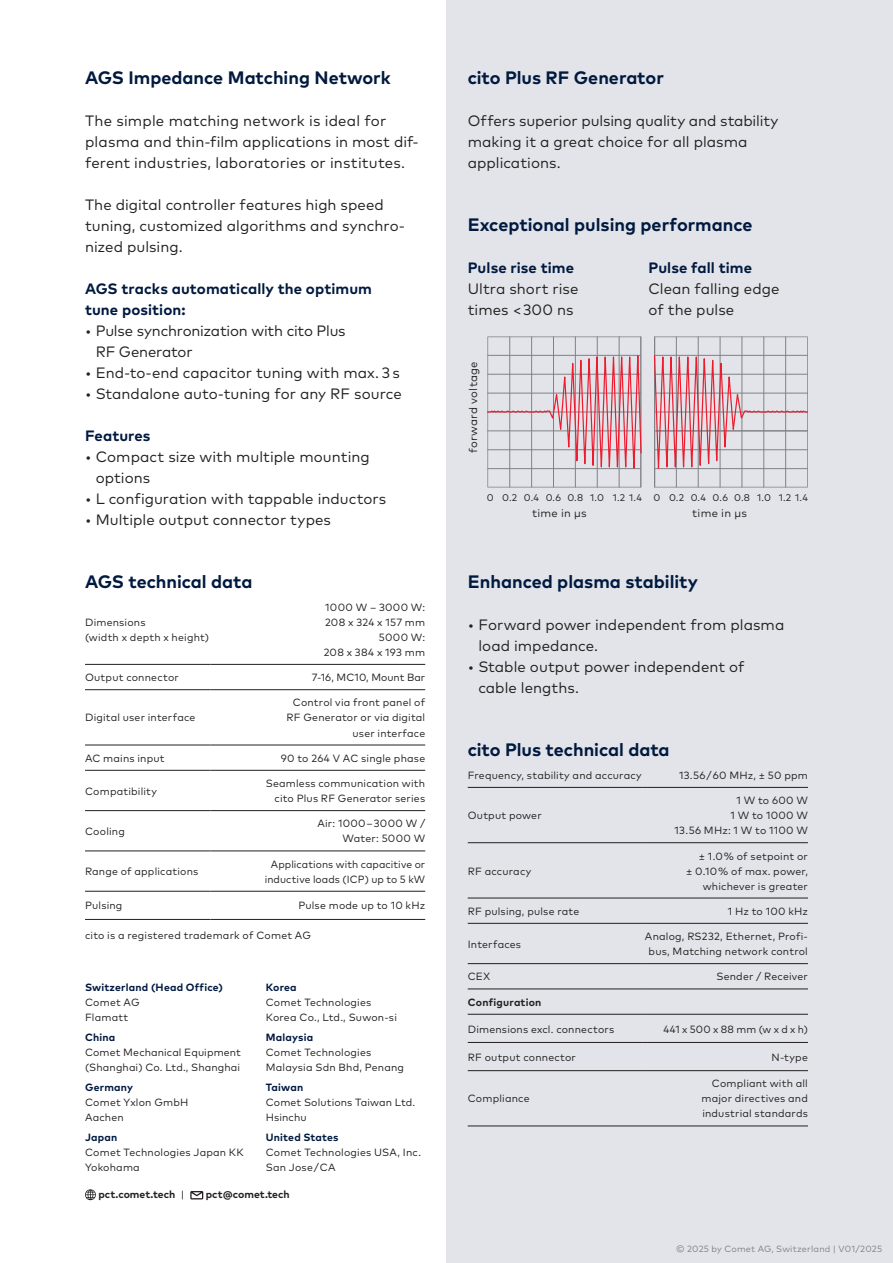
<style>
.page{position:relative;width:893px;height:1263px;background:#fff}
.page>*{position:absolute;margin:0;border:0;box-sizing:border-box;transform-origin:0 0}
.t1{font:700 18px "Mark Pro";color:#00193f}
.t2{font:15px/21px "Mark Pro";letter-spacing:.005em;color:#231f20}
.t3{font:700 15px/21px "Mark Pro";letter-spacing:.005em;color:#00193f}
.t4{font:15px/21px "Mark Pro";letter-spacing:-.015em;color:#231f20}
.t5{font:11.25px "Mark Pro";letter-spacing:.025em;color:#231f20}
.t6{font:10.5px/15px "Mark Pro";letter-spacing:.015em;color:#231f20}
.t7{font:700 10.5px "Mark Pro";letter-spacing:.02em;color:#00193f}
.t8{font:700 10.5px "Mark Pro";color:#231f20}
.t9{font:700 10.5px "Mark Pro";letter-spacing:.02em;color:#231f20}
.t10{font:9.75px "Mark Pro";color:#231f20}
.t11{font:9px "Mark Pro";letter-spacing:.02em;color:#808285}
.s1{font-weight:400}
</style>
<div class="page">
<div style="left:446px;top:0;width:447px;height:1263px;background:#e2e4e9"></div>
<hr style="left:468px;top:787px;width:174px;height:1px;background:#231f20">
<hr style="left:642px;top:787px;width:166px;height:1px;background:#231f20">
<hr style="left:468px;top:842px;width:174px;height:1px;background:#231f20">
<hr style="left:642px;top:842px;width:166px;height:1px;background:#231f20">
<hr style="left:468px;top:898px;width:174px;height:1px;background:#231f20">
<hr style="left:642px;top:898px;width:166px;height:1px;background:#231f20">
<hr style="left:468px;top:923px;width:174px;height:1px;background:#231f20">
<hr style="left:642px;top:923px;width:166px;height:1px;background:#231f20">
<hr style="left:468px;top:963px;width:174px;height:1px;background:#231f20">
<hr style="left:642px;top:963px;width:166px;height:1px;background:#231f20">
<hr style="left:468px;top:988px;width:174px;height:1px;background:#231f20">
<hr style="left:642px;top:988px;width:166px;height:1px;background:#231f20">
<hr style="left:468px;top:1014px;width:174px;height:1px;background:#231f20">
<hr style="left:642px;top:1014px;width:166px;height:1px;background:#231f20">
<hr style="left:468px;top:1042px;width:174px;height:1px;background:#231f20">
<hr style="left:642px;top:1042px;width:166px;height:1px;background:#231f20">
<hr style="left:468px;top:1070px;width:174px;height:1px;background:#231f20">
<hr style="left:642px;top:1070px;width:166px;height:1px;background:#231f20">
<hr style="left:468px;top:1125px;width:174px;height:1px;background:#231f20">
<hr style="left:642px;top:1125px;width:166px;height:1px;background:#231f20">
<svg style="left:487px;top:336px;width:155px;height:152px"></svg>
<svg style="left:653px;top:336px;width:155px;height:152px"></svg>
<hr style="left:85px;top:664px;width:125px;height:1px;background:#231f20">
<hr style="left:210px;top:664px;width:215px;height:1px;background:#231f20">
<hr style="left:85px;top:689px;width:125px;height:1px;background:#231f20">
<hr style="left:210px;top:689px;width:215px;height:1px;background:#231f20">
<hr style="left:85px;top:745px;width:125px;height:1px;background:#231f20">
<hr style="left:210px;top:745px;width:215px;height:1px;background:#231f20">
<hr style="left:85px;top:770px;width:125px;height:1px;background:#231f20">
<hr style="left:210px;top:770px;width:215px;height:1px;background:#231f20">
<hr style="left:85px;top:810px;width:125px;height:1px;background:#231f20">
<hr style="left:210px;top:810px;width:215px;height:1px;background:#231f20">
<hr style="left:85px;top:850px;width:125px;height:1px;background:#231f20">
<hr style="left:210px;top:850px;width:215px;height:1px;background:#231f20">
<hr style="left:85px;top:891px;width:125px;height:1px;background:#231f20">
<hr style="left:210px;top:891px;width:215px;height:1px;background:#231f20">
<hr style="left:85px;top:919px;width:125px;height:1px;background:#231f20">
<hr style="left:210px;top:919px;width:215px;height:1px;background:#231f20">
<svg style="left:85px;top:1189px;width:11px;height:11px"></svg>
<svg style="left:190px;top:1191px;width:13px;height:8px"></svg>
<h1 class="t1" style="left:85px;top:64px;width:307px">AGS Impedance Matching Network</h1>
<h2 class="t2" style="left:85px;top:109px;width:335px">The simple matching network is ideal for plasma and thin-film applications in most dif&shy;ferent industries, laboratories or institutes.</h2>
<h2 class="t2" style="left:85px;top:193px;width:322px">The digital controller features high speed tuning, customized algorithms and synchro&shy;nized pulsing.</h2>
<h2 class="t3" style="left:85px;top:277px;width:289px">AGS tracks automatically the optimum tune position:</h2>
<h2 class="t4" style="left:96px;top:319px;width:251px;text-indent:-11px">• Pulse synchronization with cito Plus<br>RF Generator</h2>
<h2 class="t2" style="left:85px;top:361px;width:316px">• End-to-end capacitor tuning with max. 3 s</h2>
<h2 class="t2" style="left:85px;top:382px;width:318px">• Standalone auto-tuning for any RF source</h2>
<h2 class="t3" style="left:85px;top:424px;width:67px">Features</h2>
<h2 class="t2" style="left:96px;top:445px;width:276px;text-indent:-11px">• Compact size with multiple mounting options</h2>
<h2 class="t2" style="left:85px;top:487px;width:303px">• L configuration with tappable inductors</h2>
<h2 class="t2" style="left:85px;top:508px;width:247px">• Multiple output connector types</h2>
<h1 class="t1" style="left:85px;top:568px;width:169px">AGS technical data</h1>
<p class="t6" style="left:85px;top:614px;width:125px">Dimensions<br>(width x depth x height)</p>
<p class="t6" style="left:324px;top:599px;width:103px;text-align:right">1000 W – 3000 W:<br>208 x 324 x 157 mm<br>5000 W:<br>208 x 384 x 193 mm</p>
<p class="t6" style="left:85px;top:669px;width:95px">Output connector</p>
<p class="t6" style="left:312px;top:669px;width:115px">7-16, MC10, Mount Bar</p>
<p class="t6" style="left:85px;top:709px;width:112px">Digital user interface</p>
<p class="t6" style="left:286px;top:694px;width:140px;text-align:right">Control via front panel of<br>RF Generator or via digital user interface</p>
<p class="t6" style="left:85px;top:750px;width:81px">AC mains input</p>
<p class="t6" style="left:281px;top:750px;width:146px">90 to 264 V AC single phase</p>
<p class="t6" style="left:85px;top:782px;width:74px">Compatibility</p>
<p class="t6" style="left:266px;top:775px;width:161px;text-align:right">Seamless communication with cito Plus RF Generator series</p>
<p class="t6" style="left:85px;top:823px;width:41px">Cooling</p>
<p class="t6" style="left:317px;top:815px;width:109px;text-align:right">Air: 1000 – 3000 W /<br>Water: 5000 W</p>
<p class="t6" style="left:85px;top:863px;width:115px">Range of applications</p>
<p class="t6" style="left:265px;top:856px;width:162px;text-align:center">Applications with capacitive or inductive loads (ICP) up to 5 kW</p>
<p class="t6" style="left:85px;top:897px;width:39px">Pulsing</p>
<p class="t6" style="left:298px;top:897px;width:128px">Pulse mode up to 10 kHz</p>
<p class="t6" style="left:85px;top:927px;width:227px">cito is a registered trademark of Comet AG</p>
<p class="t7" style="left:85px;top:979px;width:139px">Switzerland (Head Office)</p>
<p class="t6" style="left:85px;top:994px;width:56px">Comet AG<br>Flamatt</p>
<p class="t7" style="left:85px;top:1029px;width:32px">China</p>
<p class="t6" style="left:85px;top:1044px;width:157px">Comet Mechanical Equipment (Shanghai) Co. Ltd., Shanghai</p>
<p class="t7" style="left:85px;top:1079px;width:49px">Germany</p>
<p class="t6" style="left:85px;top:1094px;width:105px">Comet Yxlon GmbH<br>Aachen</p>
<p class="t7" style="left:85px;top:1129px;width:34px">Japan</p>
<p class="t6" style="left:85px;top:1144px;width:160px">Comet Technologies Japan KK<br>Yokohama</p>
<p class="t7" style="left:266px;top:979px;width:32px">Korea</p>
<p class="t6" style="left:266px;top:994px;width:133px">Comet Technologies<br>Korea Co., Ltd., Suwon-si</p>
<p class="t7" style="left:266px;top:1029px;width:49px">Malaysia</p>
<p class="t6" style="left:266px;top:1044px;width:140px">Comet Technologies<br>Malaysia Sdn Bhd, Penang</p>
<p class="t7" style="left:266px;top:1079px;width:39px">Taiwan</p>
<p class="t6" style="left:266px;top:1094px;width:151px">Comet Solutions Taiwan Ltd.<br>Hsinchu</p>
<p class="t7" style="left:266px;top:1130px;width:74px">United States</p>
<p class="t6" style="left:266px;top:1144px;width:157px">Comet Technologies USA, Inc.<br>San Jose / CA</p>
<p class="t8" style="left:98px;top:1186px;width:88px">pct.comet.tech <span class="s1">|</span></p>
<p class="t8" style="left:206px;top:1186px;width:85px">pct@comet.tech</p>
<h1 class="t1" style="left:468px;top:64px;width:198px">cito Plus RF Generator</h1>
<h2 class="t2" style="left:468px;top:109px;width:312px">Offers superior pulsing quality and stability making it a great choice for all plasma applications.</h2>
<h1 class="t1" style="left:468px;top:211px;width:286px">Exceptional pulsing performance</h1>
<h2 class="t3" style="left:468px;top:256px;width:108px">Pulse rise time</h2>
<h2 class="t2" style="left:468px;top:277px;width:112px">Ultra short rise times &lt; 300 ns</h2>
<p class="t5" style="left:465px;top:453px;width:93px;rotate:-90deg">forward voltage</p>
<h2 class="t3" style="left:648px;top:256px;width:105px">Pulse fall time</h2>
<h2 class="t2" style="left:648px;top:277px;width:133px">Clean falling edge of the pulse</h2>
<p class="t10" style="left:487px;top:490px;width:323px">0 0.2 0.4 0.6 0.8 1.0 1.2 1.4 0 0.2 0.4 0.6 0.8 1.0 1.2 1.4</p>
<p class="t5" style="left:532px;top:505px;width:56px">time in µs</p>
<p class="t5" style="left:692px;top:505px;width:56px">time in µs</p>
<h1 class="t1" style="left:468px;top:568px;width:232px">Enhanced plasma stability</h1>
<h2 class="t2" style="left:478px;top:613px;width:307px;text-indent:-11px">• Forward power independent from plasma load impedance.</h2>
<h2 class="t2" style="left:478px;top:655px;width:268px;text-indent:-11px">• Stable output power independent of cable lengths.</h2>
<h1 class="t1" style="left:468px;top:736px;width:203px">cito Plus technical data</h1>
<p class="t6" style="left:468px;top:767px;width:175px">Frequency, stability and accuracy</p>
<p class="t6" style="left:679px;top:767px;width:130px">13.56 / 60 MHz, ± 50 ppm</p>
<p class="t6" style="left:468px;top:807px;width:75px">Output power</p>
<p class="t6" style="left:675px;top:792px;width:135px;text-align:right">1 W to 600 W<br>1 W to 1000 W<br>13.56 MHz: 1 W to 1100 W</p>
<p class="t6" style="left:468px;top:862px;width:65px">RF accuracy</p>
<p class="t6" style="left:686px;top:847px;width:123px;text-align:right">± 1.0 % of setpoint or<br>± 0.10 % of max. power, whichever is greater</p>
<p class="t6" style="left:468px;top:903px;width:113px">RF pulsing, pulse rate</p>
<p class="t6" style="left:728px;top:903px;width:82px">1 Hz to 100 kHz</p>
<p class="t6" style="left:468px;top:935px;width:55px">Interfaces</p>
<p class="t6" style="left:645px;top:928px;width:164px;text-align:center">Analog, RS232, Ethernet, Profi&shy;bus, Matching network control</p>
<p class="t6" style="left:468px;top:968px;width:24px">CEX</p>
<p class="t6" style="left:716px;top:968px;width:93px">Sender / Receiver</p>
<p class="t9" style="left:468px;top:994px;width:75px">Configuration</p>
<p class="t6" style="left:468px;top:1020px;width:148px">Dimensions excl. connectors</p>
<p class="t6" style="left:663px;top:1020px;width:146px">441 x 500 x 88 mm (w x d x h)</p>
<p class="t6" style="left:468px;top:1049px;width:110px">RF output connector</p>
<p class="t6" style="left:771px;top:1049px;width:38px">N-type</p>
<p class="t6" style="left:468px;top:1090px;width:63px">Compliance</p>
<p class="t6" style="left:701px;top:1075px;width:108px;text-align:justify;text-indent:10px">Compliant with all major directives and industrial standards</p>
<p class="t11" style="left:676px;top:1242px;width:208px">© 2025 by Comet AG, Switzerland | V01/2025</p>
</div>
